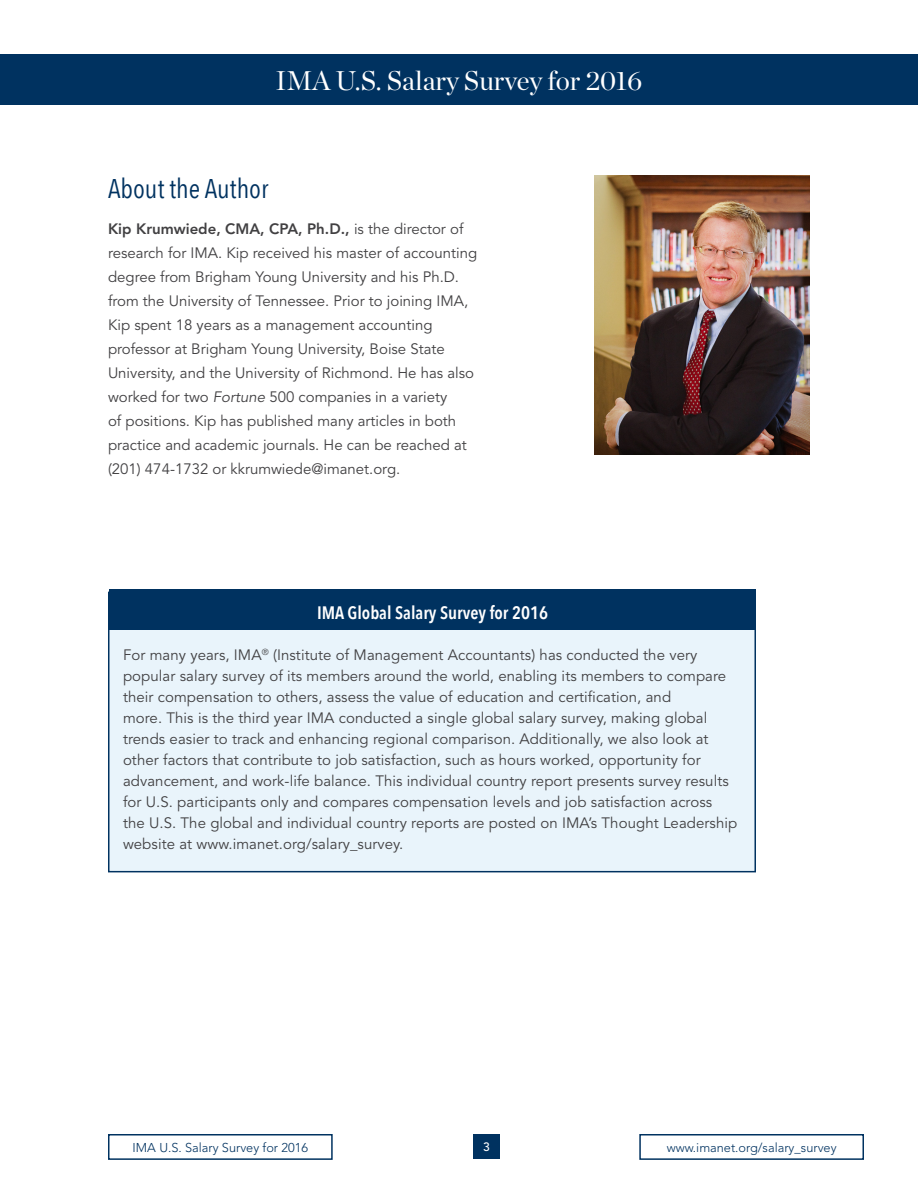
<style>
.page{position:relative;width:918px;height:1188px;background:#fff}
.page>*{position:absolute;margin:0;border:0;box-sizing:border-box;transform-origin:0 0}
.t1{font:27px "Chronicle Display";color:#fff}
.t2{font:27px "Avenir Next Condensed";color:#003260}
.t3{font:600 18px "Avenir Next Condensed";color:#fff}
.t4{font:15px/24px "Avenir";letter-spacing:.005em;color:#414042}
.t5{font:300 12.75px "Avenir";color:#003260}
.t6{font:500 12px "Avenir";color:#fff}
.s1{font-weight:800}
.s2{font-style:italic}
</style>
<div class="page">
<div style="left:473px;top:1134px;width:27px;height:24px;background:#003260"></div>
<div style="left:108px;top:1134px;width:225px;height:26px;border:2px solid #003260"></div>
<div style="left:639px;top:1134px;width:225px;height:26px;border:2px solid #003260"></div>
<img style="left:594px;top:176px;width:216px;height:279px">
<div style="left:0;top:54px;width:918px;height:51px;background:#003260"></div>
<div style="left:109px;top:592px;width:646px;height:280px;background:#e9f4fb"></div>
<div style="left:109px;top:590px;width:647px;height:40px;background:#003260"></div>
<h1 class="t1" style="left:276px;top:60px;width:368px">IMA U.S. Salary Survey for 2016</h1>
<h1 class="t2" style="left:108px;top:165px;width:162px">About the Author</h1>
<p class="t4" style="left:108px;top:217px;width:371px"><span class="s1">Kip Krumwiede, CMA, CPA, Ph.D.,</span> is the director of research for IMA. Kip received his master of accounting degree from Brigham Young University and his Ph.D. from the University of Tennessee. Prior to joining IMA, Kip spent 18 years as a management accounting professor at Brigham Young University, Boise State University, and the University of Richmond. He has also worked for two <span class="s2">Fortune</span> 500 companies in a variety<br>of positions. Kip has published many articles in both practice and academic journals. He can be reached at (201) 474-1732 or kkrumwiede@imanet.org.</p>
<p class="t3" style="left:317px;top:597px;width:232px">IMA Global Salary Survey for 2016</p>
<p class="t4" style="left:123px;top:645px;width:616px;line-height:21px">For many years, IMA<sup>®</sup> (Institute of Management Accountants) has conducted the very popular salary survey of its members around the world, enabling its members to compare their compensation to others, assess the value of education and certification, and<br>more. This is the third year IMA conducted a single global salary survey, making global trends easier to track and enhancing regional comparison. Additionally, we also look at other factors that contribute to job satisfaction, such as hours worked, opportunity for advancement, and work-life balance. This individual country report presents survey results for U.S. participants only and compares compensation levels and job satisfaction across the U.S. The global and individual country reports are posted on IMA’s Thought Leadership website at www.imanet.org/salary_survey.</p>
<p class="t5" style="left:133px;top:1140px;width:177px">IMA U.S. Salary Survey for 2016</p>
<p class="t6" style="left:483px;top:1140px;width:8px">3</p>
<p class="t5" style="left:667px;top:1140px;width:171px">www.imanet.org/salary_survey</p>
</div>
